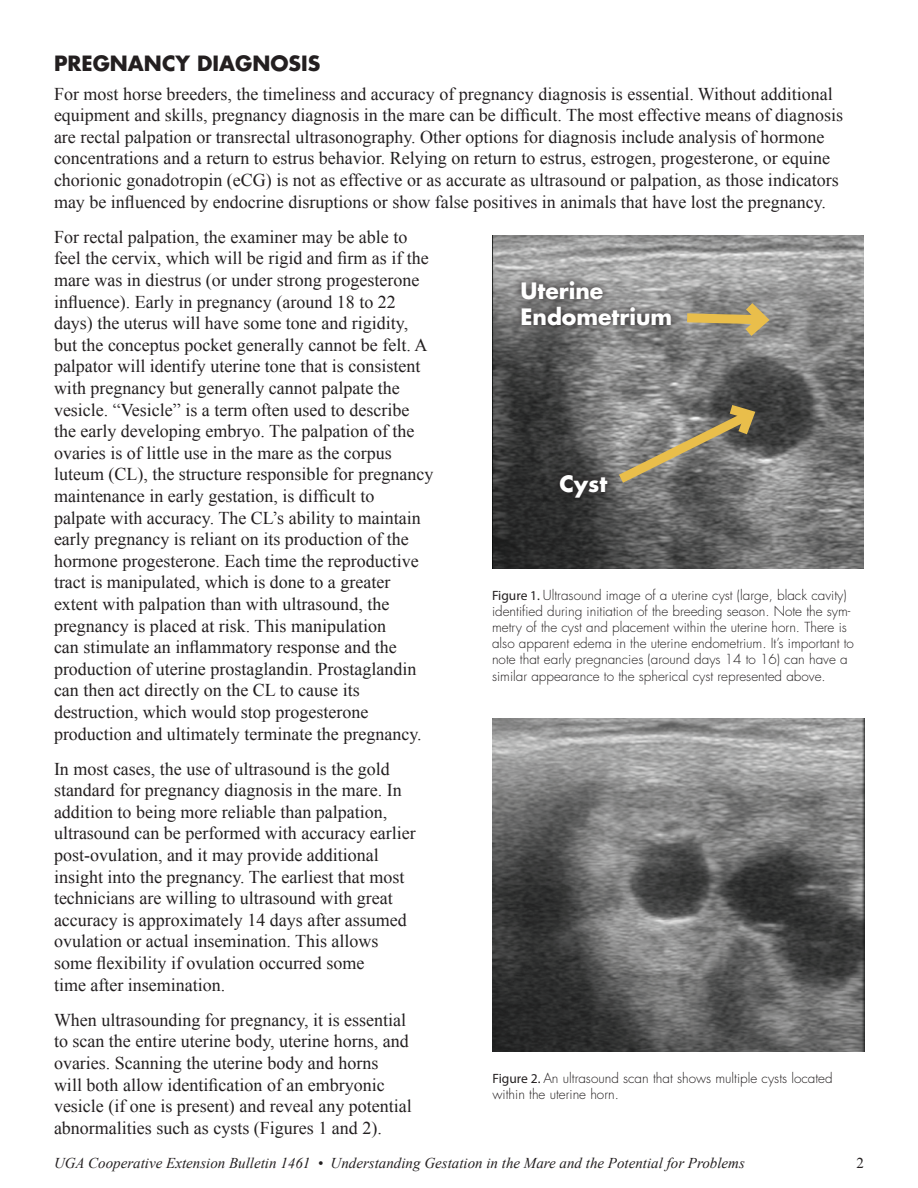
<style>
.page{position:relative;width:918px;height:1188px;background:#fff}
.page>*{position:absolute;margin:0;border:0;box-sizing:border-box;transform-origin:0 0}
.t1{font:700 21.9px/26.4px "Futura";color:#fff}
.t2{font:700 20.4px "Futura";color:#231f20}
.t3{font:18px/21.6px "Times New Roman";color:#231f20}
.t4{font:italic 15px "Times New Roman";color:#231f20}
.t5{font:15px "Times New Roman";color:#231f20}
.t6{font:300 13.5px/16.2px "Futura";color:#231f20}
.s1{font-family:"Myriad Pro";font-weight:400}
</style>
<div class="page">
<img style="left:492px;top:719px;width:372px;height:332px">
<img style="left:492px;top:235px;width:372px;height:334px">
<div style="left:512px;top:273px;width:168px;height:61px;background:#231f20;opacity:.75"></div>
<div style="left:553px;top:467px;width:62px;height:37px;background:#231f20;opacity:.75"></div>
<svg style="left:609px;top:398px;width:153px;height:93px;background:#868174"></svg>
<svg style="left:678px;top:294px;width:98px;height:51px;background:#9b927c"></svg>
<p class="t2" style="left:54px;top:50px;width:268px">PREGNANCY DIAGNOSIS</p>
<p class="t3" style="left:54px;top:83px;width:791px">For most horse breeders, the timeliness and accuracy of pregnancy diagnosis is essential. Without additional equipment and skills, pregnancy diagnosis in the mare can be difficult. The most effective means of diagnosis are rectal palpation or transrectal ultrasonography. Other options for diagnosis include analysis of hormone concentrations and a return to estrus behavior. Relying on return to estrus, estrogen, progesterone, or equine chorionic gonadotropin (eCG) is not as effective or as accurate as ultrasound or palpation, as those indicators may be influenced by endocrine disruptions or show false positives in animals that have lost the pregnancy.</p>
<p class="t3" style="left:54px;top:226px;width:381px">For rectal palpation, the examiner may be able to feel the cervix, which will be rigid and firm as if the mare was in diestrus (or under strong progesterone influence). Early in pregnancy (around 18 to 22 days) the uterus will have some tone and rigidity, but the conceptus pocket generally cannot be felt. A palpator will identify uterine tone that is consistent with pregnancy but generally cannot palpate the vesicle. “Vesicle” is a term often used to describe the early developing embryo. The palpation of the ovaries is of little use in the mare as the corpus luteum (CL), the structure responsible for pregnancy maintenance in early gestation, is difficult to<br>palpate with accuracy. The CL’s ability to maintain early pregnancy is reliant on its production of the hormone progesterone. Each time the reproductive tract is manipulated, which is done to a greater extent with palpation than with ultrasound, the pregnancy is placed at risk. This manipulation<br>can stimulate an inflammatory response and the production of uterine prostaglandin. Prostaglandin can then act directly on the CL to cause its destruction, which would stop progesterone production and ultimately terminate the pregnancy.</p>
<p class="t3" style="left:54px;top:758px;width:363px">In most cases, the use of ultrasound is the gold standard for pregnancy diagnosis in the mare. In addition to being more reliable than palpation, ultrasound can be performed with accuracy earlier post-ovulation, and it may provide additional insight into the pregnancy. The earliest that most technicians are willing to ultrasound with great accuracy is approximately 14 days after assumed ovulation or actual insemination. This allows some flexibility if ovulation occurred some<br>time after insemination.</p>
<p class="t3" style="left:54px;top:1009px;width:359px">When ultrasounding for pregnancy, it is essential to scan the entire uterine body, uterine horns, and ovaries. Scanning the uterine body and horns<br>will both allow identification of an embryonic vesicle (if one is present) and reveal any potential abnormalities such as cysts (Figures 1 and 2).</p>
<p class="t1" style="left:520px;top:277px;width:153px">Uterine<br>Endometrium</p>
<p class="t1" style="left:559px;top:470px;width:50px">Cyst</p>
<p class="t6" style="left:492px;top:587px;width:363px"><span class="s1">Figure 1.</span> Ultrasound image of a uterine cyst (large, black cavity) identified during initiation of the breeding season. Note the sym&shy;metry of the cyst and placement within the uterine horn. There is also apparent edema in the uterine endometrium. It’s important to note that early pregnancies (around days 14 to 16) can have a similar appearance to the spherical cyst represented above.</p>
<p class="t6" style="left:492px;top:1070px;width:342px"><span class="s1">Figure 2.</span> An ultrasound scan that shows multiple cysts located within the uterine horn.</p>
<p class="t4" style="left:54px;top:1155px;width:692px">UGA Cooperative Extension Bulletin 1461 • Understanding Gestation in the Mare and the Potential for Problems</p>
<p class="t5" style="left:856px;top:1153px;width:9px">2</p>
</div>
